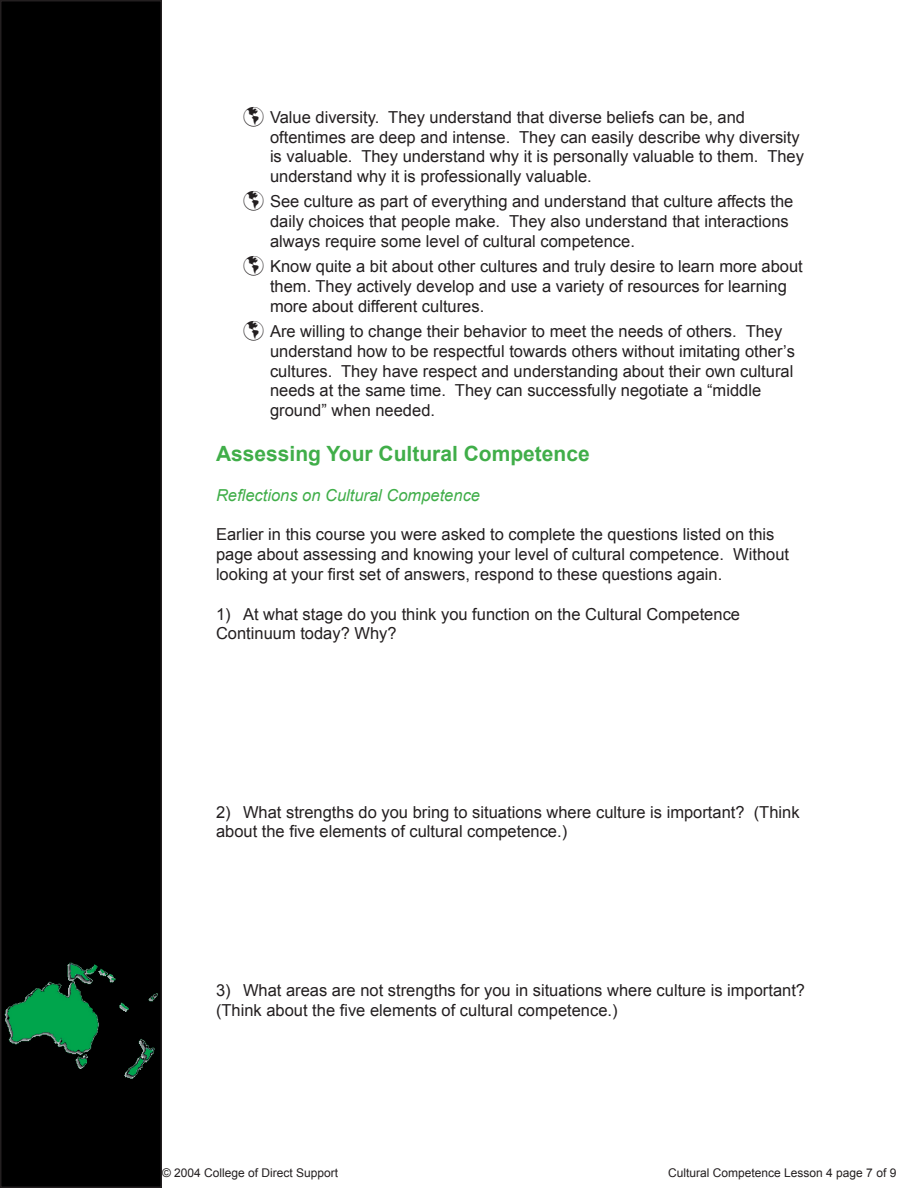
<style>
.page{position:relative;width:918px;height:1188px;background:#fff}
.page>*{position:absolute;margin:0;border:0;box-sizing:border-box;transform-origin:0 0}
.t1{font:700 21px "Arial";color:#40ae49}
.t2{font:16.5px/19.8px "Arial";color:#231f20}
.t3{font:italic 16.5px "Arial";color:#40ae49}
.t4{font:12px "Arial";color:#231f20}
</style>
<div class="page">
<div style="left:1px;top:1px;width:160px;height:1186px;background:#000"></div>
<div style="left:0;top:0;width:162px;height:1188px;border:2px solid #231f20"></div>
<img style="left:0;top:960px;width:162px;height:122px">
<p class="t2" style="left:270px;top:107px;width:536px;text-indent:-27px">☑ Value diversity. They understand that diverse beliefs can be, and oftentimes are deep and intense. They can easily describe why diversity is valuable. They understand why it is personally valuable to them. They understand why it is professionally valuable.</p>
<p class="t2" style="left:270px;top:192px;width:525px;text-indent:-27px">☑ See culture as part of everything and understand that culture affects the daily choices that people make. They also understand that interactions always require some level of cultural competence.</p>
<p class="t2" style="left:270px;top:257px;width:534px;text-indent:-27px">☑ Know quite a bit about other cultures and truly desire to learn more about them. They actively develop and use a variety of resources for learning more about different cultures.</p>
<p class="t2" style="left:270px;top:321px;width:526px;text-indent:-27px">☑ Are willing to change their behavior to meet the needs of others. They understand how to be respectful towards others without imitating other’s cultures. They have respect and understanding about their own cultural needs at the same time. They can successfully negotiate a “middle ground” when needed.</p>
<p class="t1" style="left:216px;top:440px;width:375px">Assessing Your Cultural Competence</p>
<p class="t3" style="left:216px;top:484px;width:266px">Reflections on Cultural Competence</p>
<p class="t2" style="left:216px;top:525px;width:575px">Earlier in this course you were asked to complete the questions listed on this page about assessing and knowing your level of cultural competence. Without looking at your first set of answers, respond to these questions again.</p>
<p class="t2" style="left:216px;top:604px;width:526px">1) At what stage do you think you function on the Cultural Competence<br>Continuum today? Why?</p>
<p class="t2" style="left:216px;top:802px;width:585px">2) What strengths do you bring to situations where culture is important? (Think about the five elements of cultural competence.)</p>
<p class="t2" style="left:216px;top:980px;width:591px">3) What areas are not strengths for you in situations where culture is important? (Think about the five elements of cultural competence.)</p>
<p class="t4" style="left:162px;top:1165px;width:178px">© 2004 College of Direct Support</p>
<p class="t4" style="left:668px;top:1165px;width:230px">Cultural Competence Lesson 4 page 7 of 9</p>
</div>
